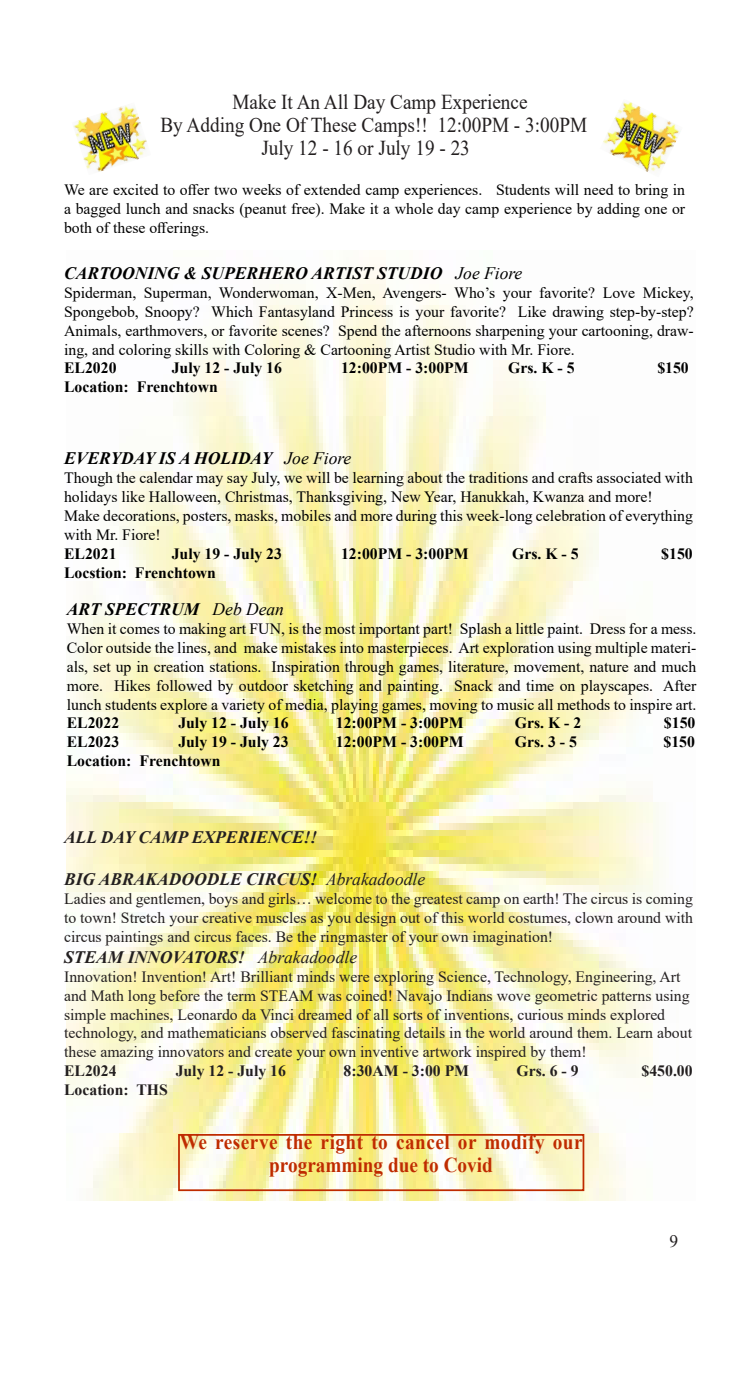
<style>
.page{position:relative;width:756px;height:1386px;background:#fff}
.page>*{position:absolute;margin:0;border:0;box-sizing:border-box;transform-origin:0 0}
.t1{font:21.18px "Times New Roman";color:#231f20;scale:.91 1}
.Subhead_1{font:700 21.18px/23.1px "Times New Roman";letter-spacing:.025em;color:#bf2b00;text-align:center;scale:.91 1}
.t2{font:italic 700 17.5px "Times New Roman";color:#231f20}
.t3{font:italic 700 17.5px "Times New Roman";color:#000}
.t4{font:17.5px "Times New Roman";color:#231f20}
.t5{font:15.75px/18.9px "Times New Roman";color:#000;text-align:justify}
.pre_k{font:15.75px/18.9px "Times New Roman";color:#231f20;text-align:justify}
.t6{font:700 15.75px "Times New Roman";color:#000}
.t7{font:700 15.75px "Times New Roman";color:#231f20}
.s1{font-weight:400}
</style>
<div class="page">
<img style="left:67px;top:264px;width:596px;height:937px">
<div style="left:178px;top:1134px;width:406px;height:57px;border:2px solid #bf2b00"></div>
<img style="left:73px;top:105px;width:74px;height:67px">
<img style="left:603px;top:102px;width:78px;height:70px">
<p class="t1" style="left:233px;top:87px;width:326px">Make It An All Day Camp Experience</p>
<p class="t1" style="left:160px;top:110px;width:471px">By Adding One Of These Camps!! 12:00PM - 3:00PM</p>
<p class="t1" style="left:261px;top:133px;width:231px">July 12 - 16 or July 19 - 23</p>
<p class="t5" style="left:64px;top:180px;width:623px">We are excited to offer two weeks of extended camp experiences. Students will need to bring in a bagged lunch and snacks (peanut free). Make it a whole day camp experience by adding one or both of these offerings.</p>
<p class="t3" style="left:64px;top:261px;width:460px">CARTOONING &amp; SUPERHERO ARTIST STUDIO <span class="s1">Joe Fiore</span></p>
<p class="t5" style="left:64px;top:283px;width:631px">Spiderman, Superman, Wonderwoman, X-Men, Avengers- Who’s your favorite? Love Mickey, Spongebob, Snoopy? Which Fantasyland Princess is your favorite? Like drawing step-by-step?<br>Animals, earthmovers, or favorite scenes? Spend the afternoons sharpening your cartooning, draw&shy;ing, and coloring skills with Coloring &amp; Cartooning Artist Studio with Mr. Fiore.</p>
<p class="t6" style="left:64px;top:357px;width:54px">EL2020</p>
<p class="t6" style="left:172px;top:357px;width:112px">July 12 - July 16</p>
<p class="t6" style="left:341px;top:357px;width:129px">12:00PM - 3:00PM</p>
<p class="t6" style="left:508px;top:357px;width:68px">Grs. K - 5</p>
<p class="t6" style="left:657px;top:357px;width:33px">$150</p>
<p class="t6" style="left:64px;top:376px;width:155px">Location: Frenchtown</p>
<p class="t3" style="left:64px;top:446px;width:289px">EVERYDAY IS A HOLIDAY <span class="s1">Joe Fiore</span></p>
<p class="t5" style="left:64px;top:468px;width:630px">Though the calendar may say July, we will be learning about the traditions and crafts associated with holidays like Halloween, Christmas, Thanksgiving, New Year, Hanukkah, Kwanza and more!</p>
<p class="t5" style="left:64px;top:506px;width:630px">Make decorations, posters, masks, mobiles and more during this week-long celebration of everything with Mr. Fiore!</p>
<p class="t6" style="left:64px;top:542px;width:54px">EL2021</p>
<p class="t6" style="left:172px;top:542px;width:112px">July 19 - July 23</p>
<p class="t6" style="left:341px;top:542px;width:129px">12:00PM - 3:00PM</p>
<p class="t6" style="left:512px;top:542px;width:68px">Grs. K - 5</p>
<p class="t6" style="left:661px;top:542px;width:33px">$150</p>
<p class="t6" style="left:64px;top:561px;width:153px">Locstion: Frenchtown</p>
<p class="t3" style="left:67px;top:597px;width:219px">ART SPECTRUM <span class="s1">Deb Dean</span></p>
<p class="t5" style="left:67px;top:619px;width:631px">When it comes to making art FUN, is the most important part! Splash a little paint. Dress for a mess.<br>Color outside the lines, and make mistakes into masterpieces. Art exploration using multiple materi&shy;als, set up in creation stations. Inspiration through games, literature, movement, nature and much more. Hikes followed by outdoor sketching and painting. Snack and time on playscapes. After lunch students explore a variety of media, playing games, moving to music all methods to inspire art.</p>
<p class="t6" style="left:67px;top:712px;width:54px">EL2022</p>
<p class="t6" style="left:178px;top:712px;width:112px">July 12 - July 16</p>
<p class="t6" style="left:336px;top:712px;width:129px">12:00PM - 3:00PM</p>
<p class="t6" style="left:515px;top:712px;width:68px">Grs. K - 2</p>
<p class="t6" style="left:664px;top:712px;width:33px">$150</p>
<p class="t6" style="left:67px;top:731px;width:54px">EL2023</p>
<p class="t6" style="left:178px;top:731px;width:112px">July 19 - July 23</p>
<p class="t6" style="left:336px;top:731px;width:129px">12:00PM - 3:00PM</p>
<p class="t6" style="left:515px;top:731px;width:64px">Grs. 3 - 5</p>
<p class="t6" style="left:664px;top:731px;width:33px">$150</p>
<p class="t6" style="left:67px;top:750px;width:155px">Location: Frenchtown</p>
<p class="t2" style="left:64px;top:825px;width:255px">ALL DAY CAMP EXPERIENCE!!</p>
<p class="t2" style="left:64px;top:867px;width:363px">BIG ABRAKADOODLE CIRCUS! <span class="s1">Abrakadoodle</span></p>
<p class="pre_k" style="left:64px;top:889px;width:630px">Ladies and gentlemen, boys and girls… welcome to the greatest camp on earth! The circus is coming to town! Stretch your creative muscles as you design out of this world costumes, clown around with circus paintings and circus faces. Be the ringmaster of your own imagination!</p>
<p class="t2" style="left:64px;top:945px;width:295px">STEAM INNOVATORS! <span class="s1">Abrakadoodle</span></p>
<p class="pre_k" style="left:64px;top:967px;width:629px;text-align:left">Innovation! Invention! Art! Brilliant minds were exploring Science, Technology, Engineering, Art and Math long before the term STEAM was coined! Navajo Indians wove geometric patterns using simple machines, Leonardo da Vinci dreamed of all sorts of inventions, curious minds explored technology, and mathematicians observed fascinating details in the world around them. Learn about these amazing innovators and create your own inventive artwork inspired by them!</p>
<p class="t7" style="left:64px;top:1060px;width:54px">EL2024</p>
<p class="t7" style="left:176px;top:1060px;width:112px">July 12 - July 16</p>
<p class="t7" style="left:344px;top:1060px;width:127px">8:30AM - 3:00 PM</p>
<p class="t7" style="left:516px;top:1060px;width:64px">Grs. 6 - 9</p>
<p class="t7" style="left:642px;top:1060px;width:53px">$450.00</p>
<p class="t7" style="left:64px;top:1079px;width:105px">Location: THS</p>
<p class="Subhead_1" style="left:180px;top:1130px;width:444px">We reserve the right to cancel or modify our programming due to Covid</p>
<p class="t4" style="left:669px;top:1229px;width:10px">9</p>
</div>
